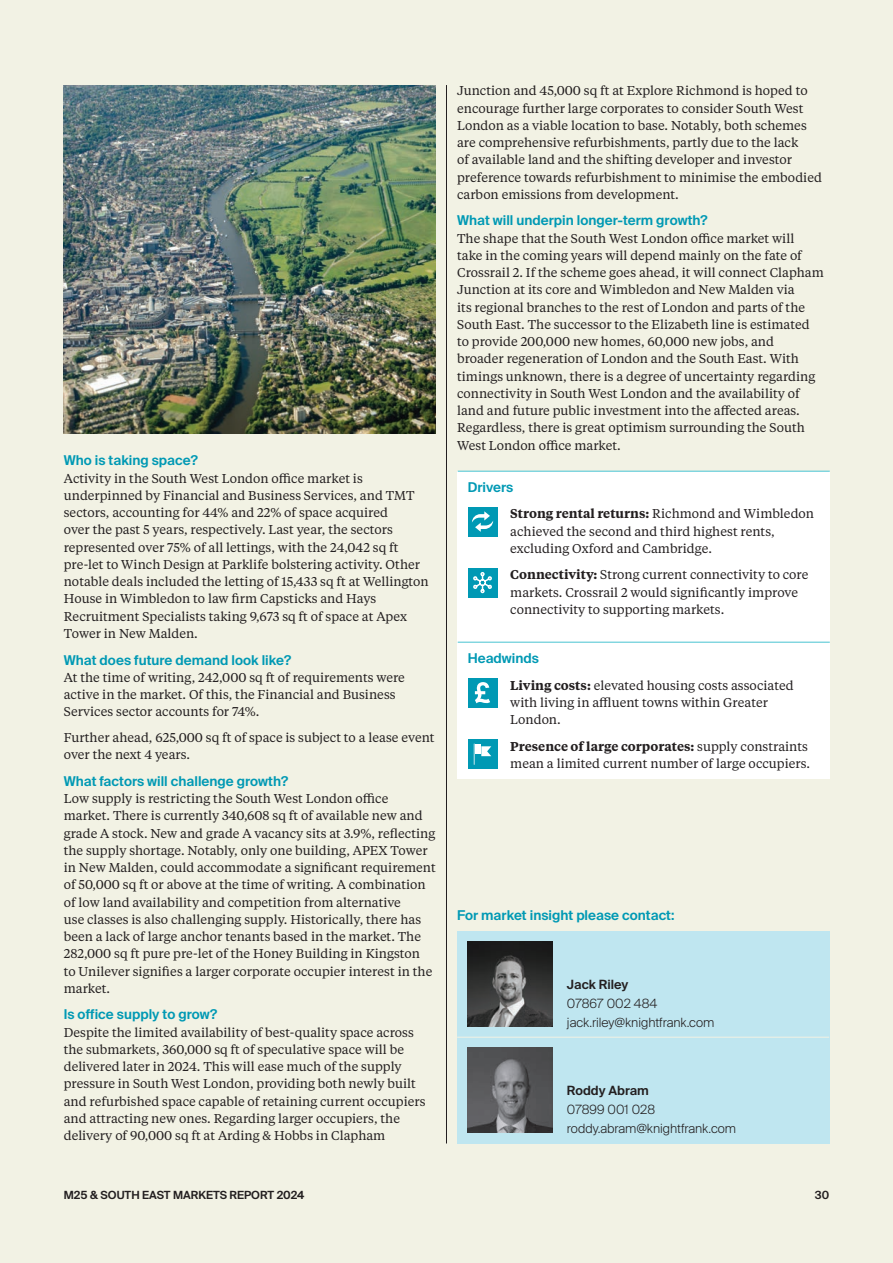
<style>
.page{position:relative;width:893px;height:1263px;background:#f2f2e4}
.page>*{position:absolute;margin:0;border:0;box-sizing:border-box;transform-origin:0 0}
.t1{font:600 13.5px "Suisse Intl";color:#0099b4}
.t2{font:12.75px/17.2px "Tiempos Text";color:#231f20}
.t3{font:300 12.75px/18.8px "Suisse Intl";color:#231f20}
.t4{font:600 12.75px "Suisse Intl";color:#231f20}
.t5{font:600 11.25px "Suisse Intl";color:#231f20}
.s1{font-weight:600}
</style>
<div class="page">
<hr style="left:446px;top:85px;width:1px;height:1058px;background:#231f20">
<img style="left:64px;top:85px;width:372px;height:349px">
<div style="left:457px;top:931px;width:372px;height:106px;background:#bfe6f0"></div>
<img style="left:468px;top:941px;width:85px;height:85px">
<div style="left:457px;top:1037px;width:372px;height:106px;background:#bfe6f0"></div>
<img style="left:468px;top:1048px;width:85px;height:85px">
<div style="left:457px;top:471px;width:373px;height:171px;background:#fff"></div>
<div style="left:468px;top:507px;width:29px;height:29px;background:#0099b4"></div>
<div style="left:468px;top:568px;width:29px;height:29px;background:#0099b4"></div>
<div style="left:457px;top:642px;width:373px;height:137px;background:#fff"></div>
<div style="left:468px;top:678px;width:29px;height:30px;background:#0099b4"></div>
<div style="left:468px;top:739px;width:29px;height:30px;background:#0099b4"></div>
<hr style="left:458px;top:642px;width:372px;height:1px;background:#48c3d1">
<hr style="left:458px;top:471px;width:372px;height:1px;background:#48c3d1">
<svg style="left:472px;top:511px;width:21px;height:21px"></svg>
<svg style="left:473px;top:572px;width:19px;height:22px"></svg>
<svg style="left:475px;top:682px;width:15px;height:21px"></svg>
<svg style="left:474px;top:743px;width:1px;height:22px"></svg>
<svg style="left:481px;top:746px;width:10px;height:10px"></svg>
<div style="left:475px;top:744px;width:5px;height:10px;background:#fff"></div>
<hr style="left:457px;top:1037px;width:372px;height:1px;background:#f2f2e4">
<p class="t1" style="left:64px;top:453px;width:135px">Who is taking space?</p>
<p class="t2" style="left:64px;top:469px;width:366px">Activity in the South West London office market is underpinned by Financial and Business Services, and TMT sectors, accounting for 44% and 22% of space acquired<br>over the past 5 years, respectively. Last year, the sectors represented over 75% of all lettings, with the 24,042 sq ft pre-let to Winch Design at Parklife bolstering activity. Other notable deals included the letting of 15,433 sq ft at Wellington House in Wimbledon to law firm Capsticks and Hays Recruitment Specialists taking 9,673 sq ft of space at Apex Tower in New Malden.</p>
<p class="t1" style="left:64px;top:652px;width:229px">What does future demand look like?</p>
<p class="t2" style="left:64px;top:668px;width:343px">At the time of writing, 242,000 sq ft of requirements were active in the market. Of this, the Financial and Business<br>Services sector accounts for 74%.</p>
<p class="t2" style="left:64px;top:728px;width:372px">Further ahead, 625,000 sq ft of space is subject to a lease event over the next 4 years.</p>
<p class="t1" style="left:64px;top:773px;width:226px">What factors will challenge growth?</p>
<p class="t2" style="left:64px;top:789px;width:374px">Low supply is restricting the South West London office market. There is currently 340,608 sq ft of available new and grade A stock. New and grade A vacancy sits at 3.9%, reflecting the supply shortage. Notably, only one building, APEX Tower in New Malden, could accommodate a significant requirement of 50,000 sq ft or above at the time of writing. A combination of low land availability and competition from alternative<br>use classes is also challenging supply. Historically, there has been a lack of large anchor tenants based in the market. The 282,000 sq ft pure pre-let of the Honey Building in Kingston<br>to Unilever signifies a larger corporate occupier interest in the market.</p>
<p class="t1" style="left:64px;top:1007px;width:155px">Is office supply to grow?</p>
<p class="t2" style="left:64px;top:1023px;width:363px">Despite the limited availability of best-quality space across the submarkets, 360,000 sq ft of speculative space will be delivered later in 2024. This will ease much of the supply pressure in South West London, providing both newly built and refurbished space capable of retaining current occupiers and attracting new ones. Regarding larger occupiers, the delivery of 90,000 sq ft at Arding &amp; Hobbs in Clapham</p>
<p class="t2" style="left:457px;top:82px;width:366px">Junction and 45,000 sq ft at Explore Richmond is hoped to encourage further large corporates to consider South West London as a viable location to base. Notably, both schemes are comprehensive refurbishments, partly due to the lack<br>of available land and the shifting developer and investor preference towards refurbishment to minimise the embodied carbon emissions from development.</p>
<p class="t1" style="left:457px;top:213px;width:252px">What will underpin longer-term growth?</p>
<p class="t2" style="left:457px;top:229px;width:368px">The shape that the South West London office market will<br>take in the coming years will depend mainly on the fate of Crossrail 2. If the scheme goes ahead, it will connect Clapham Junction at its core and Wimbledon and New Malden via<br>its regional branches to the rest of London and parts of the South East. The successor to the Elizabeth line is estimated to provide 200,000 new homes, 60,000 new jobs, and broader regeneration of London and the South East. With timings unknown, there is a degree of uncertainty regarding connectivity in South West London and the availability of land and future public investment into the affected areas.<br>Regardless, there is great optimism surrounding the South West London office market.</p>
<p class="t1" style="left:468px;top:479px;width:47px">Drivers</p>
<p class="t2" style="left:510px;top:505px;width:305px"><span class="s1">Strong rental returns:</span> Richmond and Wimbledon achieved the second and third highest rents, excluding Oxford and Cambridge.</p>
<p class="t2" style="left:510px;top:566px;width:300px"><span class="s1">Connectivity:</span> Strong current connectivity to core markets. Crossrail 2 would significantly improve connectivity to supporting markets.</p>
<p class="t1" style="left:468px;top:651px;width:73px">Headwinds</p>
<p class="t2" style="left:510px;top:676px;width:285px"><span class="s1">Living costs:</span> elevated housing costs associated with living in affluent towns within Greater<br>London.</p>
<p class="t2" style="left:510px;top:737px;width:301px"><span class="s1">Presence of large corporates:</span> supply constraints mean a limited current number of large occupiers.</p>
<p class="t1" style="left:457px;top:908px;width:219px">For market insight please contact:</p>
<p class="t4" style="left:567px;top:977px;width:63px">Jack Riley</p>
<p class="t3" style="left:567px;top:994px;width:149px">07867 002 484 jack.riley@knightfrank.com</p>
<p class="t4" style="left:567px;top:1083px;width:83px">Roddy Abram</p>
<p class="t3" style="left:567px;top:1100px;width:171px">07899 001 028 roddy.abram@knightfrank.com</p>
<p class="t5" style="left:64px;top:1189px;width:242px">M25 &amp; SOUTH EAST MARKETS REPORT 2024</p>
<p class="t5" style="left:815px;top:1189px;width:16px">30</p>
</div>
